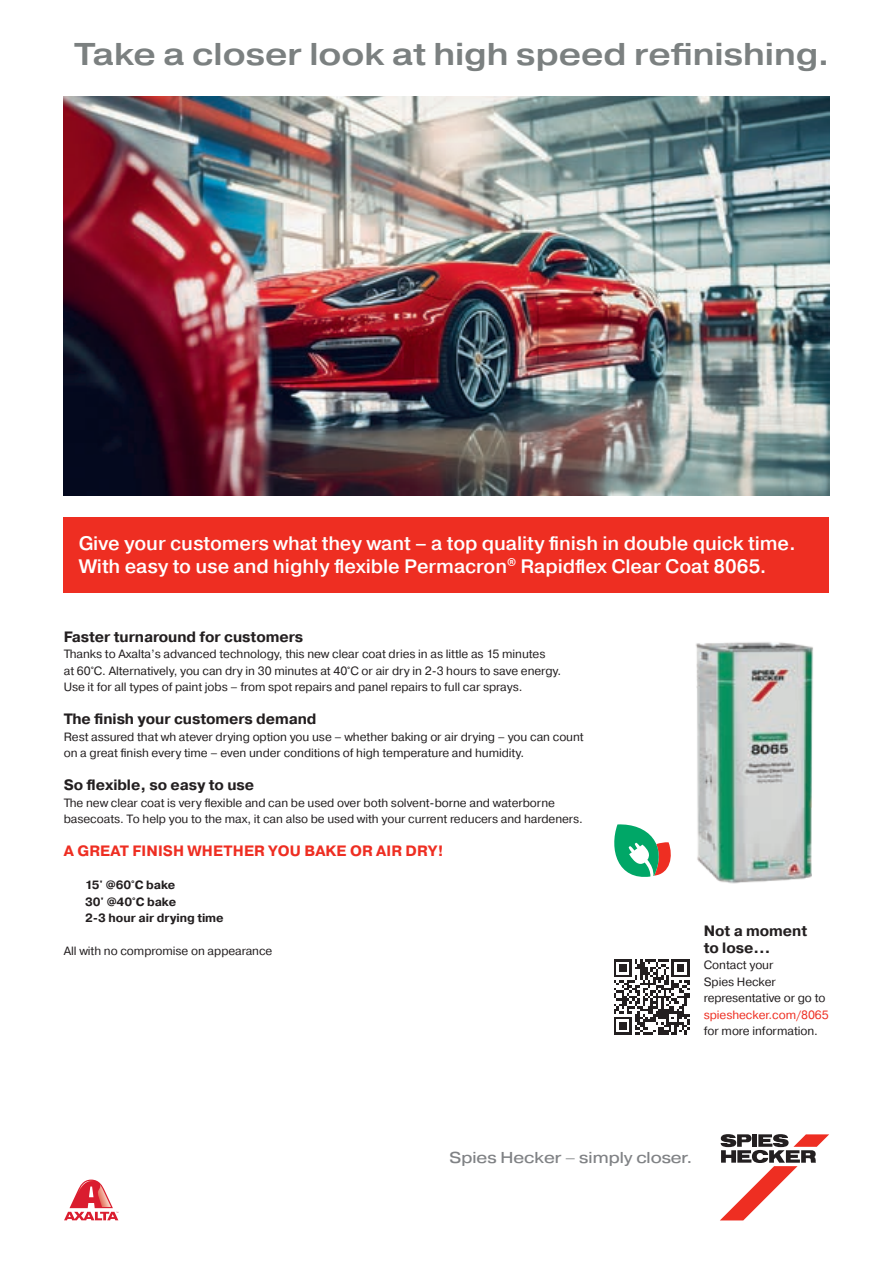
<style>
.page{position:relative;width:893px;height:1263px;background:#fff}
.page>*{position:absolute;margin:0;border:0;box-sizing:border-box;transform-origin:0 0}
.t1{font:500 expanded 31.5px "Spies Hecker Pragmatica";color:#7b8080}
.t2{font:500 19.5px/22.5px "Spies Hecker Pragmatica";letter-spacing:-.005em;color:#fff}
.t3{font:expanded 15.75px "Spies Hecker Pragmatica";color:#808285}
.t4{font:700 15px/16.5px "Spies Hecker Pragmatica";letter-spacing:-.005em;color:#231f20}
.t5{font:700 15px "Spies Hecker Pragmatica";letter-spacing:.005em;color:#ee2e22}
.t6{font:12px/16.5px "Spies Hecker Pragmatica";letter-spacing:-.005em;color:#231f20}
.t7{font:700 12px/16.5px "Spies Hecker Pragmatica";letter-spacing:-.005em;color:#231f20}
.t8{font:12px "Spies Hecker Pragmatica";letter-spacing:-.005em;color:#ee2e22}
</style>
<div class="page">
<svg style="left:64px;top:1179px;width:54px;height:41px"></svg>
<img style="left:64px;top:97px;width:765px;height:399px">
<img style="left:696px;top:642px;width:117px;height:242px">
<svg style="left:614px;top:824px;width:57px;height:53px"></svg>
<svg style="left:720px;top:1134px;width:109px;height:86px"></svg>
<div style="left:64px;top:517px;width:765px;height:75px;background:#ee2e22"></div>
<svg style="left:614px;top:959px;width:76px;height:76px"></svg>
<h1 class="t1" style="left:74px;top:35px;width:756px">Take a closer look at high speed refinishing.</h1>
<h2 class="t2" style="left:79px;top:532px;width:719px">Give your customers what they want – a top quality finish in double quick time.<br>With easy to use and highly flexible Permacron<sup>®</sup> Rapidflex Clear Coat 8065.</h2>
<p class="t4" style="left:64px;top:629px;width:241px">Faster turnaround for customers</p>
<p class="t6" style="left:64px;top:646px;width:499px">Thanks to Axalta’s advanced technology, this new clear coat dries in as little as 15 minutes<br>at 60°C. Alternatively, you can dry in 30 minutes at 40°C or air dry in 2-3 hours to save energy.<br>Use it for all types of paint jobs – from spot repairs and panel repairs to full car sprays.</p>
<p class="t4" style="left:64px;top:711px;width:254px">The finish your customers demand</p>
<p class="t6" style="left:64px;top:729px;width:521px">Rest assured that wh atever drying option you use – whether baking or air drying – you can count on a great finish every time – even under conditions of high temperature and humidity.</p>
<p class="t4" style="left:64px;top:777px;width:192px">So flexible, so easy to use</p>
<p class="t6" style="left:64px;top:795px;width:520px">The new clear coat is very flexible and can be used over both solvent-borne and waterborne basecoats. To help you to the max, it can also be used with your current reducers and hardeners.</p>
<p class="t5" style="left:64px;top:841px;width:381px">A GREAT FINISH WHETHER YOU BAKE OR AIR DRY!</p>
<p class="t7" style="left:85px;top:877px;width:140px">15' @60°C bake<br>30' @40°C bake<br>2-3 hour air drying time</p>
<p class="t6" style="left:64px;top:943px;width:210px">All with no compromise on appearance</p>
<p class="t4" style="left:704px;top:923px;width:105px">Not a moment to lose…</p>
<p class="t6" style="left:704px;top:957px;width:123px">Contact your<br>Spies Hecker representative or go to</p>
<p class="t8" style="left:704px;top:1007px;width:127px">spieshecker.com/8065</p>
<p class="t6" style="left:704px;top:1023px;width:116px">for more information.</p>
<h3 class="t3" style="left:450px;top:1147px;width:244px">Spies Hecker – simply closer.</h3>
</div>
